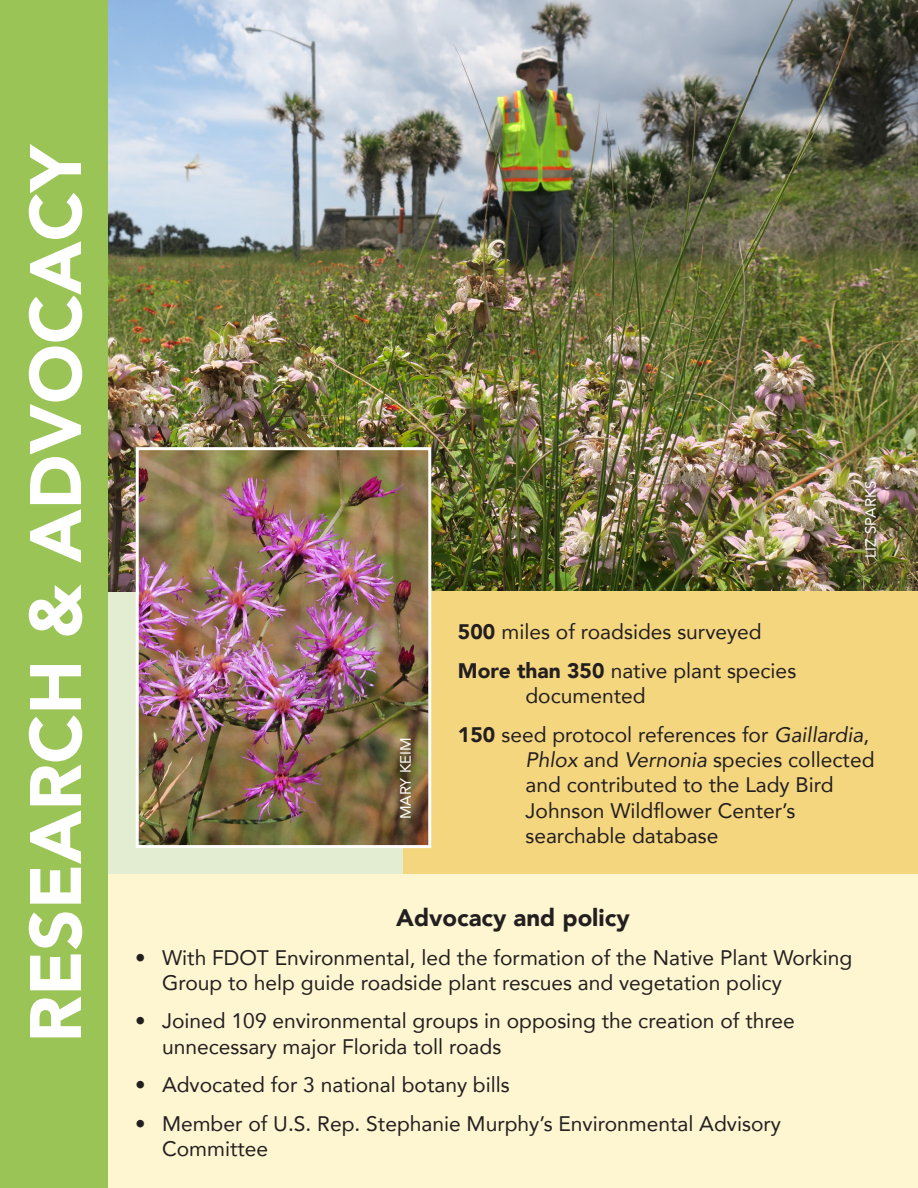
<style>
.page{position:relative;width:918px;height:1188px;background:#fff}
.page>*{position:absolute;margin:0;border:0;box-sizing:border-box;transform-origin:0 0}
.t1{font:900 72px "Avenir";color:#fff}
.t2{font:900 24px "Avenir";color:#231f20}
.t3{font:21px/25.2px "Avenir";color:#231f20}
.t4{font:15px "Avenir";color:#fff}
.s1{font-weight:900}
.s2{font-style:italic}
</style>
<div class="page">
<div style="left:0;top:538px;width:918px;height:650px;background:#e3edd1"></div>
<img style="left:108px;top:0;width:810px;height:591px">
<div style="left:404px;top:591px;width:514px;height:284px;background:#f4d67f"></div>
<div style="left:108px;top:875px;width:810px;height:313px;background:#fef6d1"></div>
<img style="left:858px;top:474px;width:26px;height:91px">
<div style="left:0;top:0;width:108px;height:1188px;background:#9ac456"></div>
<img style="left:140px;top:451px;width:287px;height:393px">
<div style="left:136px;top:447px;width:295px;height:401px;border:3px solid #fff"></div>
<p class="t1" style="left:-6px;top:1043px;width:902px;rotate:-90deg">RESEARCH &amp; ADVOCACY</p>
<p class="t4" style="left:393px;top:819px;width:83px;rotate:-90deg">MARY KEIM</p>
<p class="t4" style="left:859px;top:558px;width:79px;rotate:-90deg">LIZ SPARKS</p>
<p class="t3" style="left:458px;top:619px;width:305px"><span class="s1">500</span> miles of roadsides surveyed</p>
<p class="t3" style="left:525px;top:658px;width:272px;text-indent:-68px"><span class="s1">More than 350</span> native plant species documented</p>
<p class="t3" style="left:525px;top:721px;width:351px;text-indent:-68px"><span class="s1">150</span> seed protocol references for <span class="s2">Gaillardia</span>, <span class="s2">Phlox</span> and <span class="s2">Vernonia</span> species collected and contributed to the Lady Bird Johnson Wildflower Center’s searchable database</p>
<p class="t2" style="left:396px;top:897px;width:235px">Advocacy and policy</p>
<p class="t3" style="left:162px;top:944px;width:692px;text-indent:-27px">• With FDOT Environmental, led the formation of the Native Plant Working<br>Group to help guide roadside plant rescues and vegetation policy</p>
<p class="t3" style="left:162px;top:1008px;width:634px;text-indent:-27px">• Joined 109 environmental groups in opposing the creation of three unnecessary major Florida toll roads</p>
<p class="t3" style="left:135px;top:1072px;width:376px">• Advocated for 3 national botany bills</p>
<p class="t3" style="left:162px;top:1111px;width:621px;text-indent:-27px">• Member of U.S. Rep. Stephanie Murphy’s Environmental Advisory<br>Committee</p>
</div>
